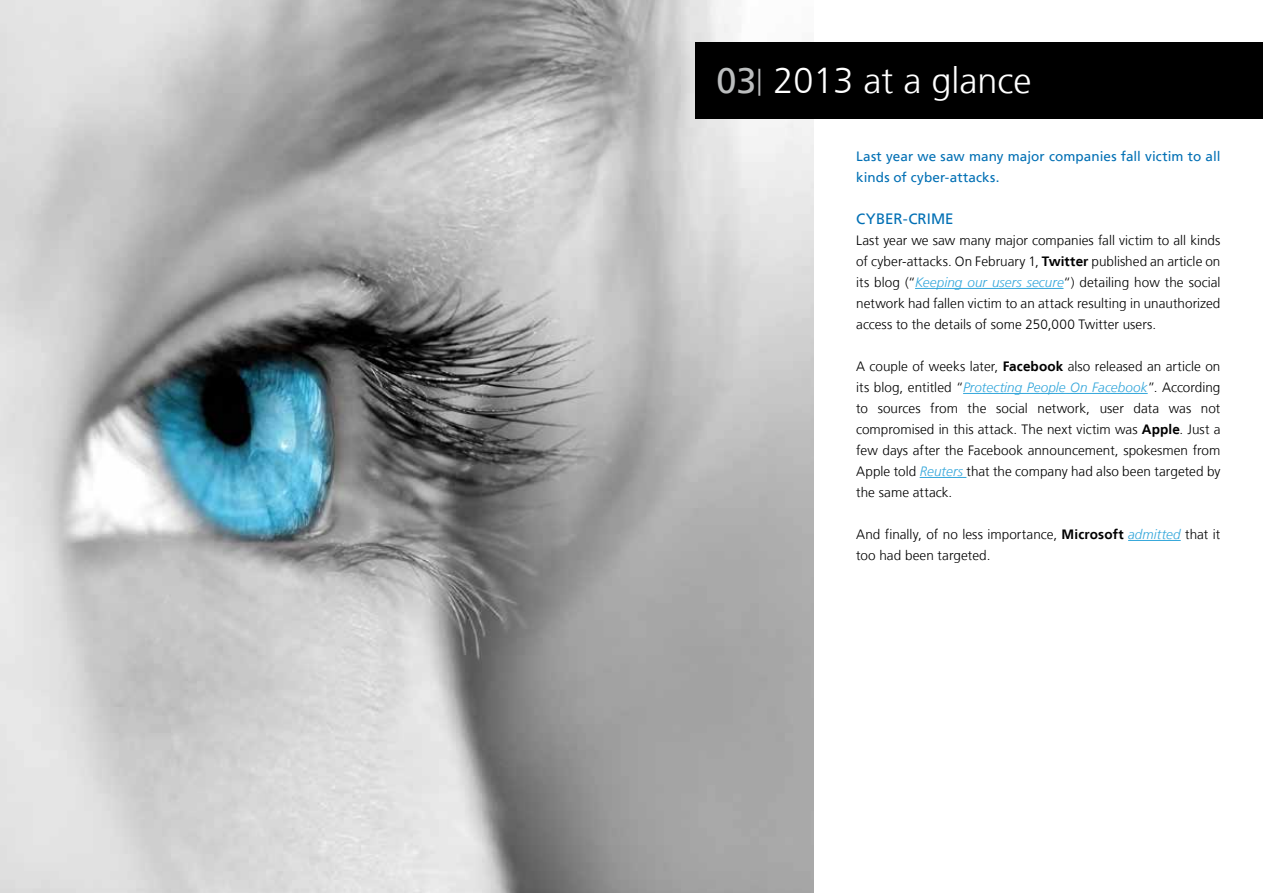
<style>
.page{position:relative;width:1263px;height:893px;background:#fff}
.page>*{position:absolute;margin:0;border:0;box-sizing:border-box;transform-origin:0 0}
.t1{font:300 36px "Frutiger LT";color:#fff}
.t2{font:15px "Frutiger LT";letter-spacing:.005em;color:#006fb4}
.t3{font:300 13.5px/21px "Frutiger LT";letter-spacing:.005em;color:#000;text-align:justify}
.t4{font:13.5px/21px "Frutiger LT";letter-spacing:.005em;color:#006fb4}
.s1{font-weight:400;color:#bbbdbe}
.s2{font-size:27px;color:#bbbdbe}
.s3{font-weight:700}
.s4{font-style:italic;color:#34a7db}
</style>
<div class="page">
<img style="left:0;top:0;width:814px;height:893px">
<hr style="left:915px;top:288px;width:148px;height:1px;background:#34a7db">
<hr style="left:963px;top:393px;width:185px;height:1px;background:#34a7db">
<hr style="left:920px;top:477px;width:46px;height:1px;background:#34a7db">
<hr style="left:1128px;top:540px;width:53px;height:1px;background:#34a7db">
<div style="left:695px;top:43px;width:568px;height:76px;background:#000"></div>
<h1 class="t1" style="left:716px;top:60px;width:316px"><span class="s1">03</span><span class="s2">|</span> 2013 at a glance</h1>
<p class="t4" style="left:856px;top:146px;width:366px">Last year we saw many major companies fall victim to all kinds of cyber-attacks.</p>
<p class="t2" style="left:856px;top:210px;width:99px">Cyber-Cri me</p>
<p class="t3" style="left:856px;top:230px;width:366px">Last year we saw many major companies fall victim to all kinds of cyber-attacks. On February 1, <span class="s3">Twitter</span> published an article on its blog (“<span class="s4">Keeping our users secure</span>“) detailing how the social network had fallen victim to an attack resulting in unauthorized access to the details of some 250,000 Twitter users.</p>
<p class="t3" style="left:856px;top:356px;width:366px">A couple of weeks later, <span class="s3">Facebook</span> also released an article on its blog, entitled “<span class="s4">Protecting People On Facebook</span>”. According to sources from the social network, user data was not compromised in this attack. The next victim was <span class="s3">Apple</span>. Just a few days after the Facebook announcement, spokesmen from Apple told <span class="s4">Reuters</span> that the company had also been targeted by the same attack.</p>
<p class="t3" style="left:856px;top:524px;width:366px">And finally, of no less importance, <span class="s3">Microsoft</span> <span class="s4">admitted</span> that it too had been targeted.</p>
</div>
